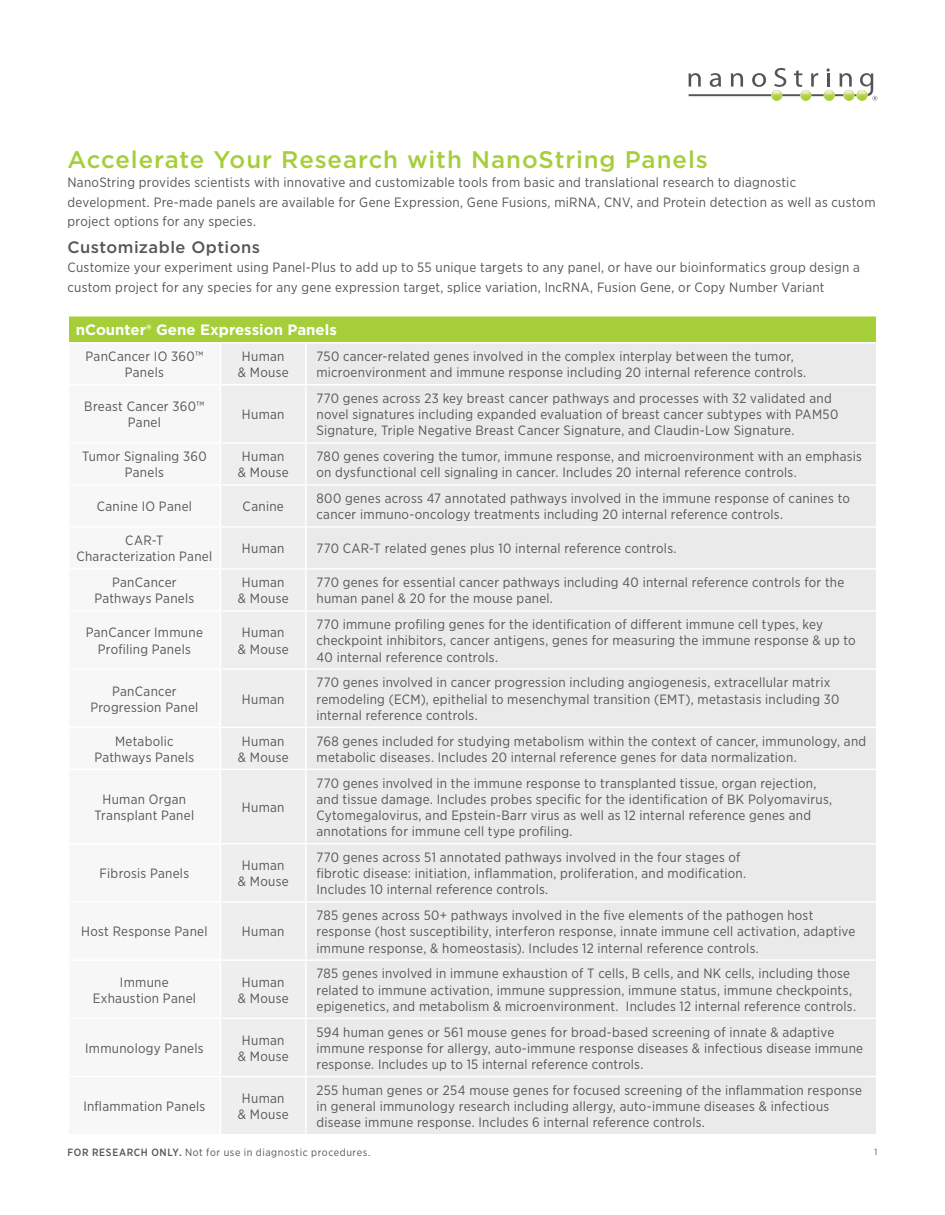
<style>
.page{position:relative;width:945px;height:1215px;background:#fff}
.page>*{position:absolute;margin:0;border:0;box-sizing:border-box;transform-origin:0 0}
.t1{font:500 24px "Gotham";letter-spacing:.035em;color:#a6ce39}
.t2{font:500 16.5px "Gotham";letter-spacing:.03em;color:#56565b}
.t3{font:700 15px "Gotham";color:#fff}
.t4{font:13.5px/16.2px "Gotham Narrow";letter-spacing:.02em;color:#56565b;text-align:center}
.t5{font:10.5px "Gotham Narrow";letter-spacing:.055em;color:#56565b}
.t6{font:9px "Gotham Narrow";color:#56565b}
.s1{font-weight:500}
</style>
<div class="page">
<div style="left:68px;top:316px;width:809px;height:27px;background:#a6ce39"></div>
<div style="left:221px;top:344px;width:84px;height:790px;background:#efeeef"></div>
<div style="left:307px;top:344px;width:569px;height:790px;background:#ebeaeb"></div>
<hr style="left:68px;top:315px;width:152px;height:2px;background:#fff">
<svg style="left:68px;top:317px;width:1px;height:25px"></svg>
<hr style="left:220px;top:315px;width:86px;height:2px;background:#fff">
<hr style="left:306px;top:315px;width:572px;height:2px;background:#fff">
<hr style="left:876px;top:317px;width:2px;height:25px;background:#fff">
<hr style="left:68px;top:342px;width:152px;height:2px;background:#fff">
<hr style="left:220px;top:342px;width:86px;height:2px;background:#fff">
<hr style="left:306px;top:342px;width:572px;height:2px;background:#fff">
<hr style="left:220px;top:384px;width:86px;height:2px;background:#fff">
<hr style="left:306px;top:384px;width:572px;height:2px;background:#fff">
<hr style="left:220px;top:442px;width:86px;height:2px;background:#fff">
<hr style="left:306px;top:442px;width:572px;height:2px;background:#fff">
<hr style="left:220px;top:484px;width:86px;height:2px;background:#fff">
<hr style="left:306px;top:484px;width:572px;height:2px;background:#fff">
<hr style="left:220px;top:526px;width:86px;height:2px;background:#fff">
<hr style="left:306px;top:526px;width:572px;height:2px;background:#fff">
<hr style="left:220px;top:568px;width:86px;height:2px;background:#fff">
<hr style="left:306px;top:568px;width:572px;height:2px;background:#fff">
<hr style="left:220px;top:610px;width:86px;height:2px;background:#fff">
<hr style="left:306px;top:610px;width:572px;height:2px;background:#fff">
<hr style="left:220px;top:668px;width:86px;height:2px;background:#fff">
<hr style="left:306px;top:668px;width:572px;height:2px;background:#fff">
<hr style="left:220px;top:727px;width:86px;height:1px;background:#fff">
<hr style="left:306px;top:727px;width:572px;height:1px;background:#fff">
<hr style="left:220px;top:769px;width:86px;height:1px;background:#fff">
<hr style="left:306px;top:769px;width:572px;height:1px;background:#fff">
<hr style="left:220px;top:843px;width:86px;height:2px;background:#fff">
<hr style="left:306px;top:843px;width:572px;height:2px;background:#fff">
<hr style="left:220px;top:901px;width:86px;height:2px;background:#fff">
<hr style="left:306px;top:901px;width:572px;height:2px;background:#fff">
<hr style="left:220px;top:959px;width:86px;height:2px;background:#fff">
<hr style="left:306px;top:959px;width:572px;height:2px;background:#fff">
<hr style="left:220px;top:1018px;width:86px;height:1px;background:#fff">
<hr style="left:306px;top:1018px;width:572px;height:1px;background:#fff">
<hr style="left:220px;top:1076px;width:86px;height:1px;background:#fff">
<hr style="left:306px;top:1076px;width:572px;height:1px;background:#fff">
<svg style="left:688px;top:68px;width:189px;height:33px"></svg>
<h1 class="t1" style="left:68px;top:144px;width:642px">Accelerate Your Research with NanoString Panels</h1>
<p class="t4" style="left:68px;top:172px;width:810px;line-height:19.5px;text-align:left">NanoString provides scientists with innovative and customizable tools from basic and translational research to diagnostic development. Pre-made panels are available for Gene Expression, Gene Fusions, miRNA, CNV, and Protein detection as well as custom project options for any species.</p>
<p class="t2" style="left:68px;top:236px;width:194px">Customizable Options</p>
<p class="t4" style="left:68px;top:257px;width:794px;line-height:19.5px;text-align:left">Customize your experiment using Panel-Plus to add up to 55 unique targets to any panel, or have our bioinformatics group design a custom project for any species for any gene expression target, splice variation, lncRNA, Fusion Gene, or Copy Number Variant</p>
<p class="t3" style="left:76px;top:320px;width:263px">nCounter® Gene Expression Panels</p>
<p class="t4" style="left:86px;top:348px;width:119px">PanCancer IO 360™<br>Panels</p>
<p class="t4" style="left:238px;top:348px;width:52px">Human &amp; Mouse</p>
<p class="t4" style="left:316px;top:348px;width:491px;text-align:left">750 cancer-related genes involved in the complex interplay between the tumor, microenvironment and immune response including 20 internal reference controls.</p>
<p class="t4" style="left:84px;top:398px;width:122px">Breast Cancer 360™<br>Panel</p>
<p class="t4" style="left:242px;top:406px;width:44px">Human</p>
<p class="t4" style="left:316px;top:390px;width:523px;text-align:left">770 genes across 23 key breast cancer pathways and processes with 32 validated and novel signatures including expanded evaluation of breast cancer subtypes with PAM50<br>Signature, Triple Negative Breast Cancer Signature, and Claudin-Low Signature.</p>
<p class="t4" style="left:82px;top:448px;width:126px">Tumor Signaling 360<br>Panels</p>
<p class="t4" style="left:238px;top:448px;width:52px">Human &amp; Mouse</p>
<p class="t4" style="left:316px;top:448px;width:547px;text-align:left">780 genes covering the tumor, immune response, and microenvironment with an emphasis on dysfunctional cell signaling in cancer. Includes 20 internal reference controls.</p>
<p class="t4" style="left:97px;top:498px;width:97px">Canine IO Panel</p>
<p class="t4" style="left:243px;top:498px;width:43px">Canine</p>
<p class="t4" style="left:316px;top:490px;width:535px;text-align:left">800 genes across 47 annotated pathways involved in the immune response of canines to cancer immuno-oncology treatments including 20 internal reference controls.</p>
<p class="t4" style="left:76px;top:532px;width:137px">CAR-T<br>Characterization Panel</p>
<p class="t4" style="left:242px;top:540px;width:44px">Human</p>
<p class="t4" style="left:316px;top:540px;width:362px">770 CAR-T related genes plus 10 internal reference controls.</p>
<p class="t4" style="left:94px;top:574px;width:101px">PanCancer<br>Pathways Panels</p>
<p class="t4" style="left:238px;top:574px;width:52px">Human &amp; Mouse</p>
<p class="t4" style="left:316px;top:574px;width:529px;text-align:left">770 genes for essential cancer pathways including 40 internal reference controls for the human panel &amp; 20 for the mouse panel.</p>
<p class="t4" style="left:86px;top:624px;width:119px">PanCancer Immune<br>Profiling Panels</p>
<p class="t4" style="left:238px;top:624px;width:52px">Human &amp; Mouse</p>
<p class="t4" style="left:316px;top:616px;width:541px;text-align:left">770 immune profiling genes for the identification of different immune cell types, key checkpoint inhibitors, cancer antigens, genes for measuring the immune response &amp; up to<br>40 internal reference controls.</p>
<p class="t4" style="left:90px;top:682px;width:110px">PanCancer<br>Progression Panel</p>
<p class="t4" style="left:242px;top:691px;width:44px">Human</p>
<p class="t4" style="left:316px;top:674px;width:525px;text-align:left">770 genes involved in cancer progression including angiogenesis, extracellular matrix remodeling (ECM), epithelial to mesenchymal transition (EMT), metastasis including 30 internal reference controls.</p>
<p class="t4" style="left:94px;top:733px;width:101px">Metabolic<br>Pathways Panels</p>
<p class="t4" style="left:238px;top:733px;width:52px">Human &amp; Mouse</p>
<p class="t4" style="left:316px;top:733px;width:551px;text-align:left">768 genes included for studying metabolism within the context of cancer, immunology, and metabolic diseases. Includes 20 internal reference genes for data normalization.</p>
<p class="t4" style="left:95px;top:791px;width:101px">Human Organ<br>Transplant Panel</p>
<p class="t4" style="left:242px;top:799px;width:44px">Human</p>
<p class="t4" style="left:316px;top:775px;width:517px;text-align:left">770 genes involved in the immune response to transplanted tissue, organ rejection, and tissue damage. Includes probes specific for the identification of BK Polyomavirus, Cytomegalovirus, and Epstein-Barr virus as well as 12 internal reference genes and annotations for immune cell type profiling.</p>
<p class="t4" style="left:100px;top:865px;width:91px">Fibrosis Panels</p>
<p class="t4" style="left:238px;top:857px;width:52px">Human &amp; Mouse</p>
<p class="t4" style="left:316px;top:849px;width:431px;text-align:left">770 genes across 51 annotated pathways involved in the four stages of fibrotic disease: initiation, inflammation, proliferation, and modification.<br>Includes 10 internal reference controls.</p>
<p class="t4" style="left:81px;top:923px;width:128px">Host Response Panel</p>
<p class="t4" style="left:242px;top:923px;width:44px">Human</p>
<p class="t4" style="left:316px;top:907px;width:540px;text-align:left">785 genes across 50+ pathways involved in the five elements of the pathogen host response (host susceptibility, interferon response, innate immune cell activation, adaptive immune response, &amp; homeostasis). Includes 12 internal reference controls.</p>
<p class="t4" style="left:93px;top:973px;width:105px">Immune<br>Exhaustion Panel</p>
<p class="t4" style="left:238px;top:973px;width:52px">Human &amp; Mouse</p>
<p class="t4" style="left:316px;top:965px;width:541px;text-align:left">785 genes involved in immune exhaustion of T cells, B cells, and NK cells, including those related to immune activation, immune suppression, immune status, immune checkpoints, epigenetics, and metabolism &amp; microenvironment. Includes 12 internal reference controls.</p>
<p class="t4" style="left:85px;top:1040px;width:120px">Immunology Panels</p>
<p class="t4" style="left:238px;top:1032px;width:52px">Human &amp; Mouse</p>
<p class="t4" style="left:316px;top:1024px;width:548px;text-align:left">594 human genes or 561 mouse genes for broad-based screening of innate &amp; adaptive immune response for allergy, auto-immune response diseases &amp; infectious disease immune response. Includes up to 15 internal reference controls.</p>
<p class="t4" style="left:83px;top:1098px;width:123px">Inflammation Panels</p>
<p class="t4" style="left:238px;top:1090px;width:52px">Human &amp; Mouse</p>
<p class="t4" style="left:316px;top:1082px;width:547px;text-align:left">255 human genes or 254 mouse genes for focused screening of the inflammation response in general immunology research including allergy, auto-immune diseases &amp; infectious disease immune response. Includes 6 internal reference controls.</p>
<p class="t5" style="left:68px;top:1146px;width:304px"><span class="s1">FOR RESEARCH ONLY.</span> Not for use in diagnostic procedures.</p>
<p class="t6" style="left:875px;top:1146px;width:4px">1</p>
</div>
